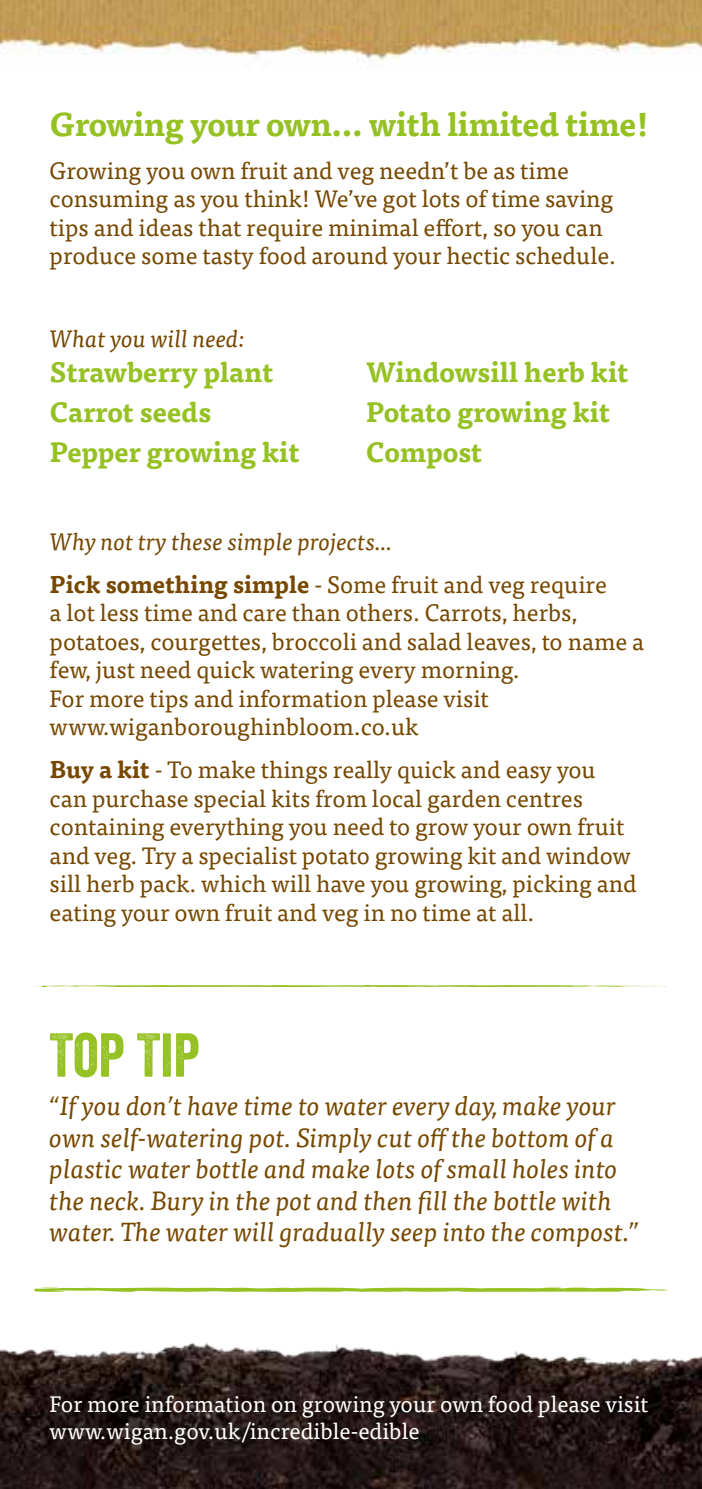
<style>
.page{position:relative;width:702px;height:1489px;background:#fff}
.page>*{position:absolute;margin:0;border:0;box-sizing:border-box;transform-origin:0 0}
.t1{font:60px "Veneer";color:#95c123}
.t2{font:700 32.5px "Tisa Pro";letter-spacing:-.01em;color:#95c123}
.t3{font:700 27.5px/40px "Tisa Pro";color:#95c123}
.t4{font:italic 26.25px/31.5px "Tisa Pro";color:#764800}
.t5{font:23.75px/28.5px "Tisa Pro";color:#764800}
.t6{font:italic 23.75px/42.8px "Tisa Pro";color:#764800}
.t7{font:22.5px/27px "Tisa Pro";color:#fff}
.s1{font-weight:700;font-style:normal}
.s2{font-style:normal}
.s3{font-weight:700}
</style>
<div class="page">
<img style="left:0;top:0;width:702px;height:63px">
<img style="left:0;top:1342px;width:702px;height:146px">
<svg style="left:36px;top:985px;width:632px;height:2px"></svg>
<svg style="left:33px;top:1287px;width:635px;height:5px"></svg>
<h2 class="t2" style="left:50px;top:98px;width:601px">Growing your own... with limited time!</h2>
<p class="t5" style="left:50px;top:155px;width:568px">Growing you own fruit and veg needn’t be as time consuming as you think! We’ve got lots of time saving tips and ideas that require minimal effort, so you can produce some tasty food around your hectic schedule.</p>
<p class="t6" style="left:50px;top:316px;width:196px">What you will need:</p>
<p class="t3" style="left:50px;top:350px;width:251px">Strawberry plant<br>Carrot seeds<br>Pepper growing kit</p>
<p class="t3" style="left:366px;top:350px;width:264px">Windowsill herb kit<br>Potato growing kit<br>Compost</p>
<p class="t6" style="left:50px;top:519px;width:558px">Why not try these simple projects...<br><span class="s1">Pick something simple</span> <span class="s2">- Some fruit and veg require</span></p>
<p class="t5" style="left:50px;top:597px;width:596px">a lot less time and care than others. Carrots, herbs, potatoes, courgettes, broccoli and salad leaves, to name a few, just need quick watering every morning.<br>For more tips and information please visit www.wiganboroughinbloom.co.uk</p>
<p class="t5" style="left:50px;top:754px;width:588px"><span class="s3">Buy a kit</span> - To make things really quick and easy you can purchase special kits from local garden centres containing everything you need to grow your own fruit and veg. Try a specialist potato growing kit and window sill herb pack. which will have you growing, picking and eating your own fruit and veg in no time at all.</p>
<h1 class="t1" style="left:50px;top:1018px;width:152px">Top Tip</h1>
<p class="t4" style="left:50px;top:1088px;width:590px">“If you don’t have time to water every day, make your own self-watering pot. Simply cut off the bottom of a plastic water bottle and make lots of small holes into the neck. Bury in the pot and then fill the bottle with water. The water will gradually seep into the compost.”</p>
<p class="t7" style="left:50px;top:1389px;width:600px">For more information on growing your own food please visit www.wigan.gov.uk/incredible-edible</p>
</div>
